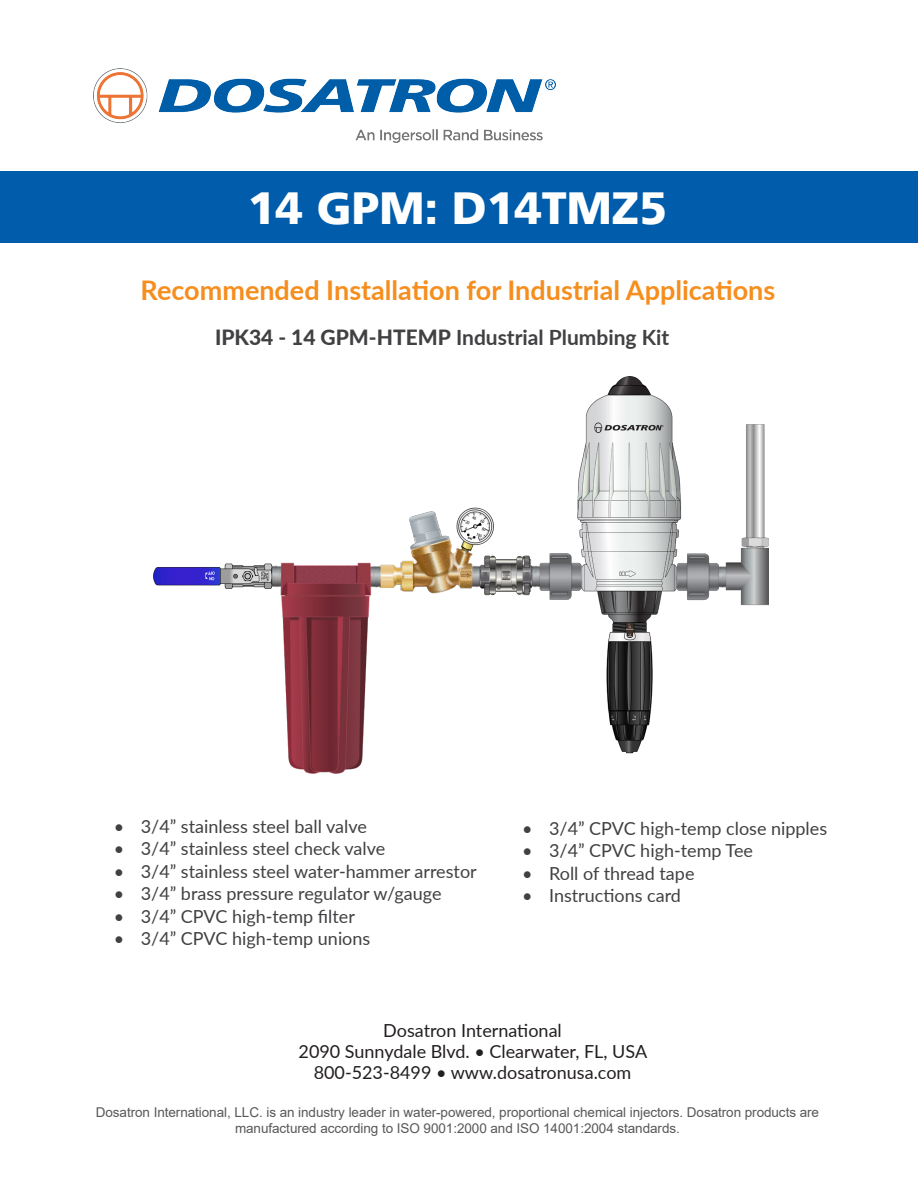
<style>
.page{position:relative;width:918px;height:1188px;background:#fff}
.page>*{position:absolute;margin:0;border:0;box-sizing:border-box;transform-origin:0 0}
.t1{font:900 45px "Frutiger";color:#fff}
.t2{font:700 27px "Lato";color:#f68e1e}
.t3{font:700 21px "Lato";color:#414042}
.t4{font:18px "Lato";color:#414042}
.t5{font:18px "Lato";color:#231f20}
.t6{font:13.5px "Arial";letter-spacing:-.005em;color:#57585a}
.s1{font-weight:800}
</style>
<div class="page">
<img style="left:93px;top:69px;width:462px;height:74px">
<div style="left:0;top:171px;width:918px;height:71px;background:#015dab"></div>
<img style="left:153px;top:377px;width:615px;height:396px">
<p class="t1" style="left:248px;top:181px;width:421px">14 GPM: D14TMZ5</p>
<p class="t2" style="left:141px;top:270px;width:636px">Recommended Installation for Industrial Applications</p>
<p class="t3" style="left:215px;top:322px;width:456px"><span class="s1">IPK34 - 14 GPM-HTEMP</span> Industrial Plumbing Kit</p>
<p class="t4" style="left:114px;top:813px;width:255px">• 3/4” stainless steel ball valve</p>
<p class="t4" style="left:114px;top:836px;width:273px">• 3/4” stainless steel check valve</p>
<p class="t4" style="left:114px;top:858px;width:364px">• 3/4” stainless steel water-hammer arrestor</p>
<p class="t4" style="left:114px;top:881px;width:329px">• 3/4” brass pressure regulator w/gauge</p>
<p class="t4" style="left:114px;top:903px;width:243px">• 3/4” CPVC high-temp filter</p>
<p class="t4" style="left:114px;top:926px;width:258px">• 3/4” CPVC high-temp unions</p>
<p class="t4" style="left:522px;top:815px;width:307px">• 3/4” CPVC high-temp close nipples</p>
<p class="t4" style="left:522px;top:838px;width:232px">• 3/4” CPVC high-temp Tee</p>
<p class="t4" style="left:522px;top:860px;width:174px">• Roll of thread tape</p>
<p class="t4" style="left:522px;top:883px;width:160px">• Instructions card</p>
<p class="t5" style="left:383px;top:1018px;width:180px">Dosatron International</p>
<p class="t5" style="left:299px;top:1039px;width:350px">2090 Sunnydale Blvd. • Clearwater, FL, USA</p>
<p class="t5" style="left:314px;top:1060px;width:319px">800-523-8499 • www.dosatronusa.com</p>
<p class="t6" style="left:96px;top:1102px;width:725px">Dosatron International, LLC. is an industry leader in water-powered, proportional chemical injectors. Dosatron products are</p>
<p class="t6" style="left:235px;top:1119px;width:446px">manufactured according to ISO 9001:2000 and ISO 14001:2004 standards.</p>
</div>
